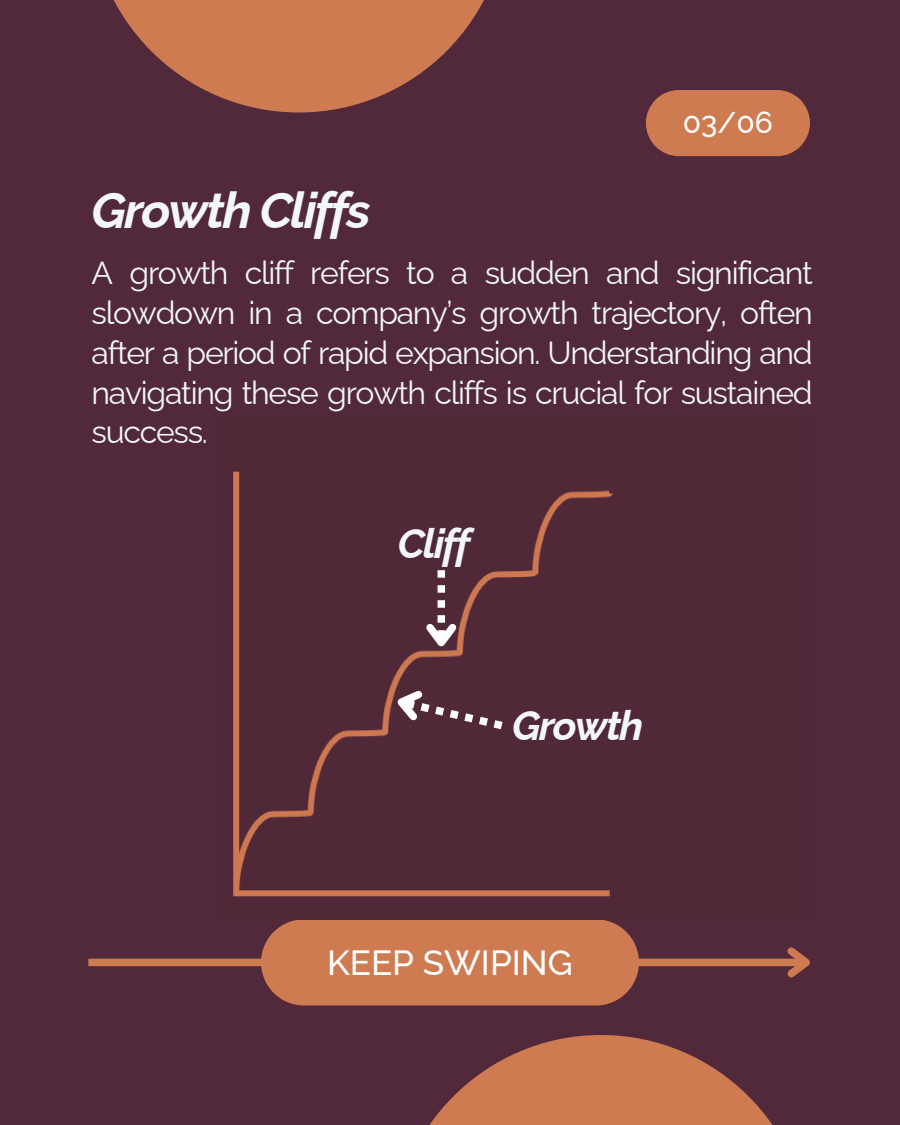
<style>
.page{position:relative;width:900px;height:1125px;background:#52293a}
.page>*{position:absolute;margin:0;border:0;box-sizing:border-box;transform-origin:0 0}
.t1{font:italic 700 50px "Raleway";letter-spacing:-.04em;color:#f3f6fa}
.t2{font:italic 700 41px "Raleway";letter-spacing:-.04em;color:#f3f6fa}
.t3{font:500 35px "Raleway";color:#fff}
.t4{font:32px/39.8px "Raleway";letter-spacing:-.04em;color:#f3f6fa;text-align:justify}
.t5{font:500 30px "Raleway";color:#fff}
</style>
<div class="page">
<svg style="left:113px;top:0;width:371px;height:112px;fill:#cf7b52"></svg>
<svg style="left:429px;top:1035px;width:344px;height:90px;fill:#cf7b52"></svg>
<svg style="left:646px;top:90px;width:164px;height:66px;background:#c4734f"></svg>
<div style="left:88px;top:959px;width:718px;height:7px;background:#cf7b52"></div>
<svg style="left:781px;top:947px;width:29px;height:31px"></svg>
<div style="left:261px;top:920px;width:378px;height:86px;background:#cf7b52"></div>
<img style="left:233px;top:471px;width:380px;height:426px">
<svg style="left:420px;top:570px;width:43px;height:85px"></svg>
<svg style="left:384px;top:678px;width:119px;height:51px"></svg>
<h3 class="t1" style="left:92px;top:181px;width:281px">Growth Cliffs</h3>
<p class="t5" style="left:683px;top:105px;width:92px">03/06</p>
<h4 class="t4" style="left:92px;top:253px;width:723px">A growth cliff refers to a sudden and significant slowdown in a company’s growth trajectory, often after a period of rapid expansion. Understanding and navigating these growth cliffs is crucial for sustained success.</h4>
<h2 class="t2" style="left:398px;top:519px;width:75px">Cliff</h2>
<h2 class="t2" style="left:512px;top:701px;width:133px">Growth</h2>
<h1 class="t3" style="left:327px;top:942px;width:247px">KEEP SWIPING</h1>
</div>
